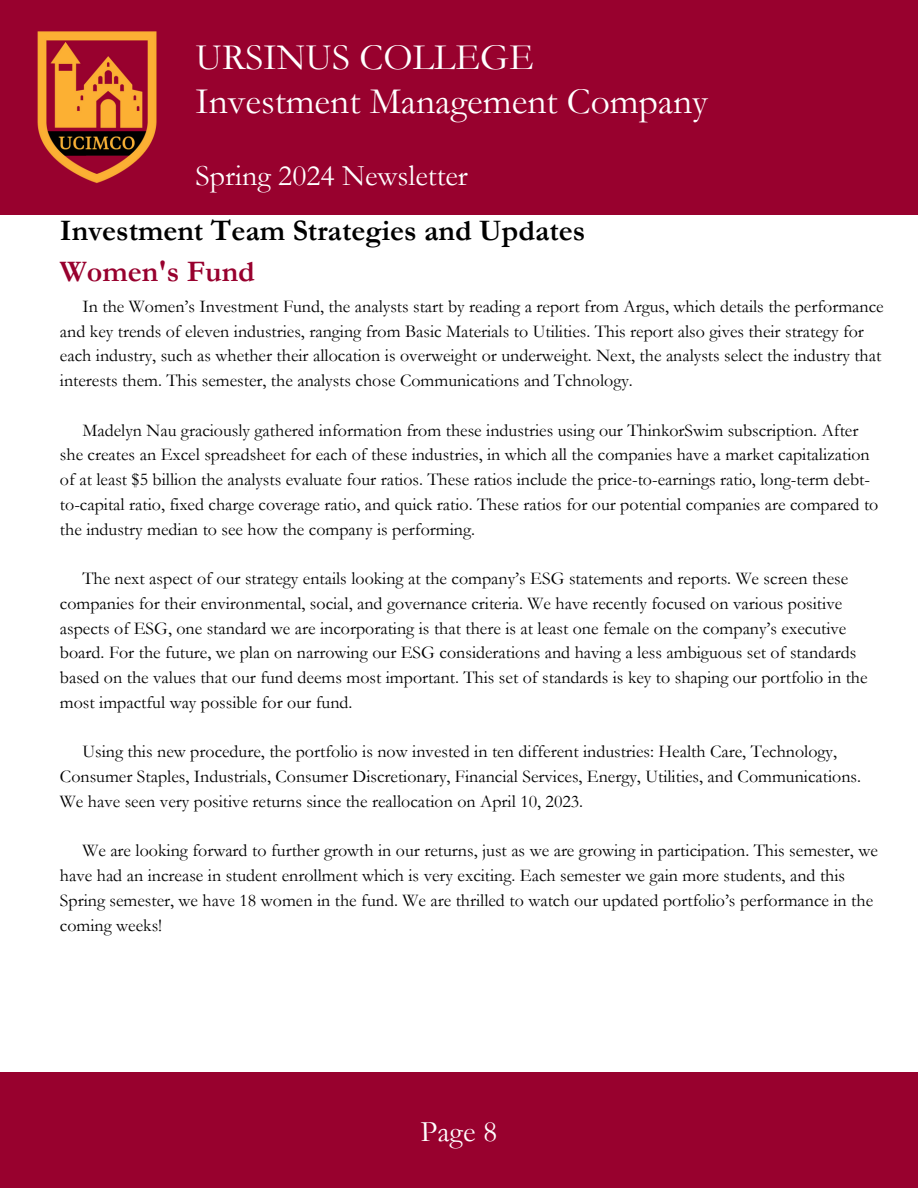
<style>
.page{position:relative;width:918px;height:1188px;background:#fff}
.page>*{position:absolute;margin:0;border:0;box-sizing:border-box;transform-origin:0 0}
.t1{font:37.5px "Garamond";color:#fff}
.t2{font:700 30px "Garamond";color:#000}
.t3{font:30px "Garamond";color:#fff}
.t4{font:700 30px "Garamond";color:#98012e}
.t5{font:18px/24.8px "Garamond";color:#000}
</style>
<div class="page">
<div style="left:0;top:0;width:918px;height:215px;background:#98012e"></div>
<div style="left:0;top:1073px;width:918px;height:115px;background:#98012e"></div>
<img style="left:37px;top:31px;width:120px;height:152px">
<h1 class="t1" style="left:196px;top:37px;width:340px">URSINUS COLLEGE</h1>
<h2 class="t1" style="left:196px;top:81px;width:514px">Investment Management Company</h2>
<h3 class="t3" style="left:196px;top:159px;width:274px">Spring 2024 Newsletter</h3>
<p class="t2" style="left:60px;top:214px;width:527px">Investment Team Strategies and Updates</p>
<p class="t4" style="left:60px;top:256px;width:196px">Women's Fund</p>
<p class="t5" style="left:60px;top:294px;width:825px;text-indent:22px">In the Women’s Investment Fund, the analysts start by reading a report from Argus, which details the performance and key trends of eleven industries, ranging from Basic Materials to Utilities. This report also gives their strategy for each industry, such as whether their allocation is overweight or underweight. Next, the analysts select the industry that interests them. This semester, the analysts chose Communications and Tchnology.</p>
<p class="t5" style="left:60px;top:418px;width:820px;text-indent:22px">Madelyn Nau graciously gathered information from these industries using our ThinkorSwim subscription. After she creates an Excel spreadsheet for each of these industries, in which all the companies have a market capitalization of at least $5 billion the analysts evaluate four ratios. These ratios include the price-to-earnings ratio, long-term debt&shy;to-capital ratio, fixed charge coverage ratio, and quick ratio. These ratios for our potential companies are compared to the industry median to see how the company is performing.</p>
<p class="t5" style="left:60px;top:566px;width:809px;text-indent:22px">The next aspect of our strategy entails looking at the company’s ESG statements and reports. We screen these companies for their environmental, social, and governance criteria. We have recently focused on various positive aspects of ESG, one standard we are incorporating is that there is at least one female on the company’s executive board. For the future, we plan on narrowing our ESG considerations and having a less ambiguous set of standards based on the values that our fund deems most important. This set of standards is key to shaping our portfolio in the most impactful way possible for our fund.</p>
<p class="t5" style="left:60px;top:740px;width:803px;text-indent:22px">Using this new procedure, the portfolio is now invested in ten different industries: Health Care, Technology,<br>Consumer Staples, Industrials, Consumer Discretionary, Financial Services, Energy, Utilities, and Communications.<br>We have seen very positive returns since the reallocation on April 10, 2023.</p>
<p class="t5" style="left:60px;top:839px;width:819px;text-indent:22px">We are looking forward to further growth in our returns, just as we are growing in participation. This semester, we have had an increase in student enrollment which is very exciting. Each semester we gain more students, and this Spring semester, we have 18 women in the fund. We are thrilled to watch our updated portfolio’s performance in the coming weeks!</p>
<p class="t3" style="left:421px;top:1116px;width:78px">Page 8</p>
</div>
